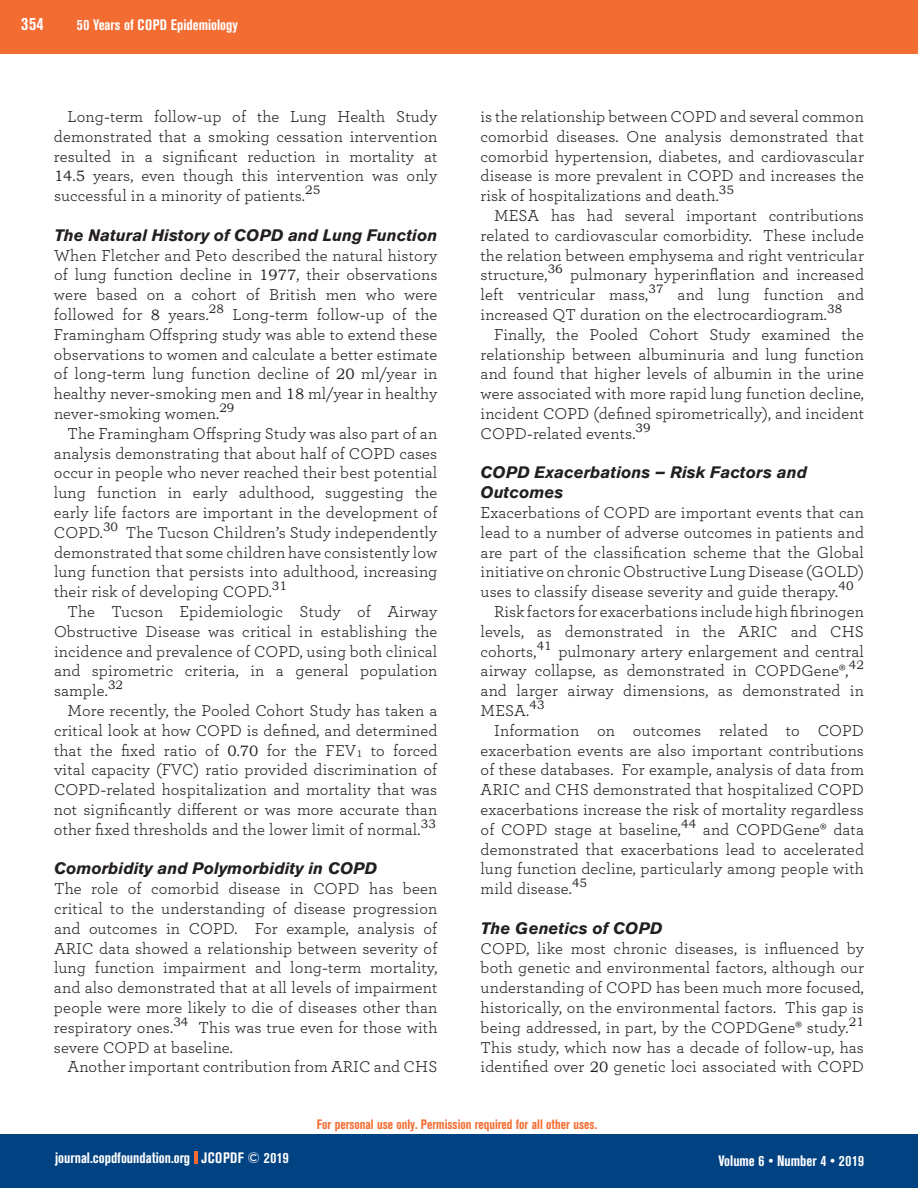
<style>
.page{position:relative;width:918px;height:1188px;background:#fff}
.page>*{position:absolute;margin:0;border:0;box-sizing:border-box;transform-origin:0 0}
.t1{font:700 condensed 18px "Akzidenz Grotesk BE";color:#fff}
.t2{font:16.5px/19.8px "Breathe";letter-spacing:.01em;color:#231f20;text-align:justify}
.t3{font:italic 700 16.5px/19.8px "Akzidenz Grotesk BQ";color:#231f20}
.t4{font:700 condensed 15px "Akzidenz Grotesk BE";color:#fff}
.t5{font:700 condensed 13.5px "Akzidenz Grotesk BE";color:#f36c32}
.s1{font-family:"Bookman Old Style";font-size:15px}
.s2{font-family:"Bookman Old Style";font-size:9.6px}
</style>
<div class="page">
<div style="left:0;top:1134px;width:918px;height:54px;background:#004282"></div>
<div style="left:0;top:0;width:918px;height:54px;background:#f36c32"></div>
<svg style="left:194px;top:1152px;width:3px;height:12px"></svg>
<p class="t1" style="left:21px;top:13px;width:24px">354</p>
<p class="t4" style="left:77px;top:16px;width:162px">50 Years of COPD Epidemiology</p>
<p class="t2" style="left:54px;top:106px;width:385px;text-indent:14px">Long<span class="s1">-</span>term follow<span class="s1">-</span>up of the Lung Health Study demonstrated that a smoking cessation intervention resulted in a significant reduction in mortality at <span class="s1">14</span>.<span class="s1">5</span> years, even though this intervention was only successful in a minority of patients.<sup>25</sup></p>
<p class="t3" style="left:54px;top:225px;width:385px">The Natural History of COPD and Lung Function</p>
<p class="t2" style="left:54px;top:244px;width:385px">When Fletcher and Peto described the natural history of lung function decline in <span class="s1">1977</span>, their observations were based on a cohort of British men who were followed for <span class="s1">8</span> years.<sup>28</sup> Long<span class="s1">-</span>term follow<span class="s1">-</span>up of the Framingham Offspring study was able to extend these observations to women and calculate a better estimate of long<span class="s1">-</span>term lung function decline of <span class="s1">20</span> ml/year in healthy never<span class="s1">-</span>smoking men and <span class="s1">18</span> ml/year in healthy never<span class="s1">-</span>smoking women.<sup>29</sup></p>
<p class="t2" style="left:54px;top:423px;width:385px;text-indent:13px">The Framingham Offspring Study was also part of an analysis demonstrating that about half of COPD cases occur in people who never reached their best potential lung function in early adulthood, suggesting the early life factors are important in the development of COPD.<sup>30</sup> The Tucson Children’s Study independently demonstrated that some children have consistently low lung function that persists into adulthood, increasing their risk of developing COPD.<sup>31</sup></p>
<p class="t2" style="left:54px;top:601px;width:385px;text-indent:13px">The Tucson Epidemiologic Study of Airway Obstructive Disease was critical in establishing the incidence and prevalence of COPD, using both clinical and spirometric criteria, in a general population sample.<sup>32</sup></p>
<p class="t2" style="left:54px;top:700px;width:385px;text-indent:14px">More recently, the Pooled Cohort Study has taken a critical look at how COPD is defined, and determined that the fixed ratio of <span class="s1">0</span>.<span class="s1">70</span> for the FEV<span class="s2">1</span> to forced vital capacity (FVC) ratio provided discrimination of COPD<span class="s1">-</span>related hospitalization and mortality that was not significantly different or was more accurate than other fixed thresholds and the lower limit of normal.<sup>33</sup></p>
<p class="t3" style="left:54px;top:859px;width:325px">Comorbidity and Polymorbidity in COPD</p>
<p class="t2" style="left:54px;top:878px;width:385px">The role of comorbid disease in COPD has been critical to the understanding of disease progression and outcomes in COPD. For example, analysis of ARIC data showed a relationship between severity of lung function impairment and long<span class="s1">-</span>term mortality, and also demonstrated that at all levels of impairment people were more likely to die of diseases other than respiratory ones.<sup>34</sup> This was true even for those with severe COPD at baseline.</p>
<p class="t2" style="left:67px;top:1056px;width:371px">Another important contribution from ARIC and CHS</p>
<p class="t2" style="left:481px;top:106px;width:385px">is the relationship between COPD and several common comorbid diseases. One analysis demonstrated that comorbid hypertension, diabetes, and cardiovascular disease is more prevalent in COPD and increases the risk of hospitalizations and death.<sup>35</sup></p>
<p class="t2" style="left:481px;top:205px;width:385px;text-indent:13px">MESA has had several important contributions related to cardiovascular comorbidity. These include the relation between emphysema and right ventricular structure,<sup>36</sup> pulmonary hyperinflation and increased left ventricular mass,<sup>37</sup> and lung function and increased QT duration on the electrocardiogram.<sup>38</sup></p>
<p class="t2" style="left:481px;top:324px;width:385px;text-indent:13px">Finally, the Pooled Cohort Study examined the relationship between albuminuria and lung function and found that higher levels of albumin in the urine were associated with more rapid lung function decline, incident COPD (defined spirometrically), and incident COPD<span class="s1">-</span>related events.<sup>39</sup></p>
<p class="t3" style="left:481px;top:463px;width:328px">COPD Exacerbations – Risk Factors and<br>Outcomes</p>
<p class="t2" style="left:481px;top:502px;width:385px">Exacerbations of COPD are important events that can</p>
<p class="t2" style="left:481px;top:522px;width:385px">lead to a number of adverse outcomes in patients and</p>
<p class="t2" style="left:481px;top:541px;width:385px">are part of the classification scheme that the Global</p>
<p class="t2" style="left:481px;top:561px;width:385px">initiative on chronic Obstructive Lung Disease (GOLD)</p>
<p class="t2" style="left:481px;top:581px;width:375px">uses to classify disease severity and guide therapy.<sup>40</sup></p>
<p class="t2" style="left:494px;top:601px;width:371px">Risk factors for exacerbations include high fibrinogen</p>
<p class="t2" style="left:481px;top:621px;width:385px">levels, as demonstrated in the ARIC and CHS</p>
<p class="t2" style="left:481px;top:640px;width:385px">cohorts,<sup>41</sup> pulmonary artery enlargement and central</p>
<p class="t2" style="left:481px;top:660px;width:385px">airway collapse, as demonstrated in COPDGene®,<sup>42</sup></p>
<p class="t2" style="left:481px;top:680px;width:385px">and larger airway dimensions, as demonstrated in</p>
<p class="t2" style="left:481px;top:700px;width:66px">MESA.<sup>43</sup></p>
<p class="t2" style="left:494px;top:720px;width:371px">Information on outcomes related to COPD</p>
<p class="t2" style="left:481px;top:739px;width:385px">exacerbation events are also important contributions</p>
<p class="t2" style="left:481px;top:759px;width:385px">of these databases. For example, analysis of data from</p>
<p class="t2" style="left:481px;top:779px;width:385px">ARIC and CHS demonstrated that hospitalized COPD</p>
<p class="t2" style="left:481px;top:799px;width:385px">exacerbations increase the risk of mortality regardless</p>
<p class="t2" style="left:481px;top:819px;width:385px">of COPD stage at baseline,<sup>44</sup> and COPDGene® data</p>
<p class="t2" style="left:481px;top:838px;width:385px">demonstrated that exacerbations lead to accelerated</p>
<p class="t2" style="left:481px;top:858px;width:385px">lung function decline, particularly among people with</p>
<p class="t2" style="left:481px;top:878px;width:108px">mild disease.<sup>45</sup></p>
<p class="t3" style="left:481px;top:918px;width:183px">The Genetics of COPD</p>
<p class="t2" style="left:481px;top:937px;width:385px">COPD, like most chronic diseases, is influenced by both genetic and environmental factors, although our understanding of COPD has been much more focused, historically, on the environmental factors. This gap is being addressed, in part, by the COPDGene® study.<sup>21<br></sup>This study, which now has a decade of follow<span class="s1">-</span>up, has identified over <span class="s1">20</span> genetic loci associated with COPD</p>
<p class="t5" style="left:317px;top:1117px;width:282px">For personal use only. Permission required for all other uses.</p>
<p class="t4" style="left:55px;top:1149px;width:235px">journal.copdfoundation.org JCOPDF © 2019</p>
<p class="t4" style="left:719px;top:1152px;width:147px">Volume 6 • Number 4 • 2019</p>
</div>
